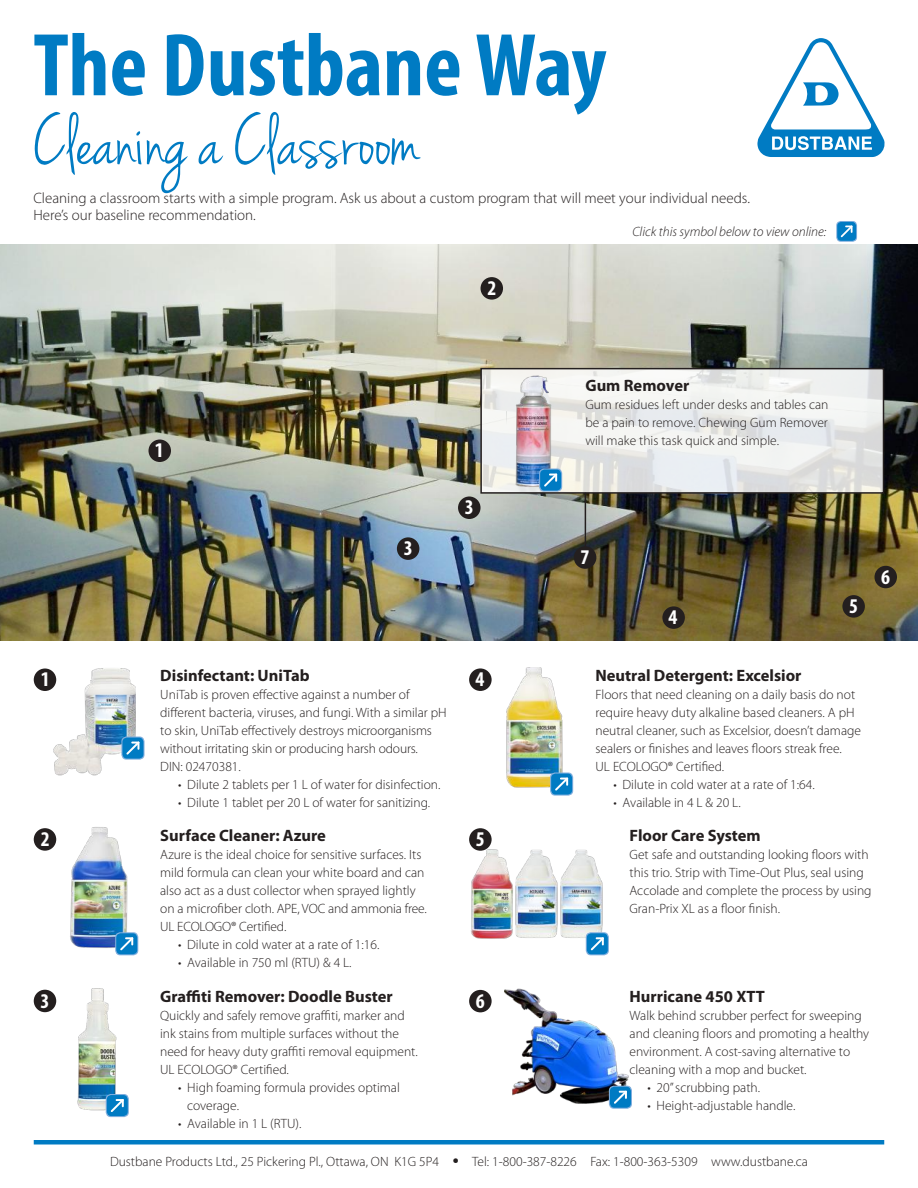
<style>
.page{position:relative;width:918px;height:1188px;background:#fff}
.page>*{position:absolute;margin:0;border:0;box-sizing:border-box;transform-origin:0 0}
.t1{font:700 condensed 90px "Myriad Pro";color:#007bc3}
.t2{font:75px "Jenna Sue";color:#007bc3}
.t3{font:700 condensed 21px "Myriad Pro";color:#fff}
.t4{font:700 16.5px "Myriad Pro";color:#241f1f}
.t5{font:300 15px/16.5px "Myriad Pro";color:#241f1f}
.t6{font:300 13.5px/18px "Myriad Pro";color:#241f1f}
.t7{font:italic 300 13.5px "Myriad Pro";color:#241f1f}
.s1{font-weight:900;font-size:16.5px}
</style>
<div class="page">
<hr style="left:34px;top:1140px;width:850px;height:4px;background:#007bc3">
<svg style="left:757px;top:38px;width:128px;height:119px"></svg>
<img style="left:0;top:244px;width:918px;height:396px">
<div style="left:662px;top:606px;width:23px;height:23px;background:#241f1f;border-radius:50%"></div>
<div style="left:148px;top:440px;width:23px;height:22px;background:#241f1f;border-radius:50%"></div>
<div style="left:481px;top:277px;width:22px;height:23px;background:#241f1f;border-radius:50%"></div>
<div style="left:458px;top:496px;width:23px;height:23px;background:#241f1f;border-radius:50%"></div>
<div style="left:397px;top:537px;width:22px;height:23px;background:#241f1f;border-radius:50%"></div>
<div style="left:874px;top:566px;width:23px;height:22px;background:#241f1f;border-radius:50%"></div>
<div style="left:842px;top:595px;width:23px;height:23px;background:#241f1f;border-radius:50%"></div>
<div style="left:574px;top:546px;width:22px;height:23px;background:#241f1f;border-radius:50%"></div>
<svg style="left:483px;top:371px;width:398px;height:120px"></svg>
<div style="left:480px;top:368px;width:404px;height:126px;border:2px solid #241f1f"></div>
<hr style="left:585px;top:493px;width:1px;height:56px;background:#241f1f">
<img style="left:506px;top:367px;width:50px;height:125px">
<img style="left:77px;top:988px;width:52px;height:127px">
<div style="left:34px;top:990px;width:22px;height:22px;background:#241f1f;border-radius:50%"></div>
<div style="left:469px;top:828px;width:23px;height:23px;background:#241f1f;border-radius:50%"></div>
<img style="left:471px;top:846px;width:35px;height:93px">
<img style="left:569px;top:849px;width:38px;height:91px">
<img style="left:506px;top:849px;width:63px;height:90px">
<div style="left:469px;top:668px;width:23px;height:23px;background:#241f1f;border-radius:50%"></div>
<img style="left:491px;top:667px;width:78px;height:121px">
<div style="left:469px;top:990px;width:23px;height:22px;background:#241f1f;border-radius:50%"></div>
<img style="left:504px;top:988px;width:128px;height:121px">
<div style="left:34px;top:828px;width:22px;height:23px;background:#241f1f;border-radius:50%"></div>
<img style="left:70px;top:827px;width:58px;height:121px">
<img style="left:44px;top:668px;width:92px;height:108px">
<div style="left:34px;top:669px;width:22px;height:22px;background:#241f1f;border-radius:50%"></div>
<svg style="left:539px;top:469px;width:23px;height:23px"></svg>
<div style="left:540px;top:470px;width:21px;height:21px;background:#007bc3;border-radius:4px"></div>
<svg style="left:544px;top:474px;width:13px;height:13px"></svg>
<svg style="left:836px;top:221px;width:21px;height:21px"></svg>
<div style="left:837px;top:222px;width:19px;height:19px;background:#007bc3;border-radius:4px"></div>
<svg style="left:841px;top:226px;width:12px;height:11px"></svg>
<svg style="left:106px;top:1094px;width:23px;height:23px"></svg>
<div style="left:107px;top:1095px;width:21px;height:21px;background:#007bc3;border-radius:4px"></div>
<svg style="left:111px;top:1099px;width:13px;height:13px"></svg>
<svg style="left:586px;top:932px;width:23px;height:23px"></svg>
<div style="left:587px;top:933px;width:21px;height:21px;background:#007bc3;border-radius:4px"></div>
<svg style="left:591px;top:937px;width:13px;height:13px"></svg>
<svg style="left:550px;top:773px;width:23px;height:23px"></svg>
<div style="left:551px;top:774px;width:21px;height:21px;background:#007bc3;border-radius:4px"></div>
<svg style="left:555px;top:778px;width:13px;height:13px"></svg>
<svg style="left:609px;top:1086px;width:23px;height:23px"></svg>
<div style="left:610px;top:1087px;width:21px;height:21px;background:#007bc3;border-radius:4px"></div>
<svg style="left:614px;top:1091px;width:13px;height:13px"></svg>
<svg style="left:115px;top:932px;width:23px;height:23px"></svg>
<div style="left:116px;top:933px;width:21px;height:21px;background:#007bc3;border-radius:4px"></div>
<svg style="left:120px;top:937px;width:13px;height:13px"></svg>
<svg style="left:121px;top:737px;width:24px;height:23px"></svg>
<div style="left:122px;top:738px;width:21px;height:21px;background:#007bc3;border-radius:4px"></div>
<svg style="left:126px;top:742px;width:13px;height:13px"></svg>
<h1 class="t1" style="left:33px;top:9px;width:575px">The Dustbane Way</h1>
<h2 class="t2" style="left:33px;top:99px;width:388px">Cleaning a Classroom</h2>
<p class="t5" style="left:33px;top:190px;width:718px">Cleaning a classroom starts with a simple program. Ask us about a custom program that will meet your individual needs.<br>Here’s our baseline recommendation.</p>
<h3 class="t3" style="left:488px;top:275px;width:10px">2</h3>
<p class="t7" style="left:632px;top:224px;width:196px">Click this symbol below to view online:</p>
<h3 class="t3" style="left:155px;top:437px;width:10px">1</h3>
<h3 class="t3" style="left:404px;top:535px;width:10px">3</h3>
<h3 class="t3" style="left:465px;top:494px;width:10px">3</h3>
<p class="t4" style="left:585px;top:374px;width:105px">Gum Remover</p>
<p class="t6" style="left:585px;top:395px;width:245px;text-align:justify">Gum residues left under desks and tables can be a pain to remove. Chewing Gum Remover will make this task quick and simple.</p>
<h3 class="t3" style="left:581px;top:544px;width:10px">7</h3>
<h3 class="t3" style="left:669px;top:604px;width:10px">4</h3>
<h3 class="t3" style="left:849px;top:593px;width:10px">5</h3>
<h3 class="t3" style="left:881px;top:563px;width:10px">6</h3>
<h3 class="t3" style="left:41px;top:666px;width:10px">1</h3>
<p class="t4" style="left:160px;top:665px;width:151px">Disinfectant: UniTab</p>
<p class="t6" style="left:160px;top:685px;width:288px">UniTab is proven effective against a number of different bacteria, viruses, and fungi. With a similar pH to skin, UniTab effectively destroys microorganisms without irritating skin or producing harsh odours.<br>DIN: 02470381.</p>
<p class="t6" style="left:178px;top:775px;width:264px">• Dilute 2 tablets per 1 L of water for disinfection.</p>
<p class="t6" style="left:178px;top:793px;width:253px">• Dilute 1 tablet per 20 L of water for sanitizing.</p>
<h3 class="t3" style="left:41px;top:826px;width:10px">2</h3>
<p class="t4" style="left:160px;top:824px;width:167px">Surface Cleaner: Azure</p>
<p class="t6" style="left:160px;top:845px;width:268px">Azure is the ideal choice for sensitive surfaces. Its mild formula can clean your white board and can also act as a dust collector when sprayed lightly on a microfiber cloth. APE, VOC and ammonia free.<br>UL ECOLOGO® Certified.</p>
<p class="t6" style="left:178px;top:935px;width:203px">• Dilute in cold water at a rate of 1:16.</p>
<p class="t6" style="left:178px;top:953px;width:175px">• Available in 750 ml (RTU) &amp; 4 L.</p>
<h3 class="t3" style="left:41px;top:987px;width:10px">3</h3>
<p class="t4" style="left:160px;top:986px;width:234px">Graffiti Remover: Doodle Buster</p>
<p class="t6" style="left:160px;top:1006px;width:259px">Quickly and safely remove graffiti, marker and ink stains from multiple surfaces without the need for heavy duty graffiti removal equipment.<br>UL ECOLOGO® Certified.</p>
<p class="t6" style="left:187px;top:1078px;width:214px;text-indent:-9px">• High foaming formula provides optimal coverage.</p>
<p class="t6" style="left:178px;top:1114px;width:125px">• Available in 1 L (RTU).</p>
<h3 class="t3" style="left:476px;top:666px;width:10px">4</h3>
<p class="t4" style="left:596px;top:665px;width:208px">Neutral Detergent: Excelsior</p>
<p class="t6" style="left:596px;top:685px;width:267px">Floors that need cleaning on a daily basis do not require heavy duty alkaline based cleaners. A pH neutral cleaner, such as Excelsior, doesn’t damage sealers or finishes and leaves floors streak free.<br>UL ECOLOGO® Certified.</p>
<p class="t6" style="left:614px;top:775px;width:203px">• Dilute in cold water at a rate of 1:64.</p>
<p class="t6" style="left:614px;top:793px;width:129px">• Available in 4 L &amp; 20 L.</p>
<h3 class="t3" style="left:476px;top:826px;width:10px">5</h3>
<p class="t4" style="left:630px;top:825px;width:133px">Floor Care System</p>
<p class="t6" style="left:630px;top:845px;width:244px">Get safe and outstanding looking floors with this trio. Strip with Time-Out Plus, seal using Accolade and complete the process by using Gran-Prix XL as a floor finish.</p>
<h3 class="t3" style="left:476px;top:988px;width:10px">6</h3>
<p class="t4" style="left:630px;top:986px;width:137px">Hurricane 450 XTT</p>
<p class="t6" style="left:630px;top:1006px;width:241px">Walk behind scrubber perfect for sweeping and cleaning floors and promoting a healthy environment. A cost-saving alternative to cleaning with a mop and bucket.</p>
<p class="t6" style="left:648px;top:1078px;width:114px">• 20” scrubbing path.</p>
<p class="t6" style="left:648px;top:1096px;width:149px">• Height-adjustable handle.</p>
<p class="t6" style="left:110px;top:1153px;width:699px">Dustbane Products Ltd., 25 Pickering Pl., Ottawa, ON K1G 5P4 <span class="s1">•</span> Tel: 1-800-387-8226 Fax: 1-800-363-5309 www.dustbane.ca</p>
</div>
